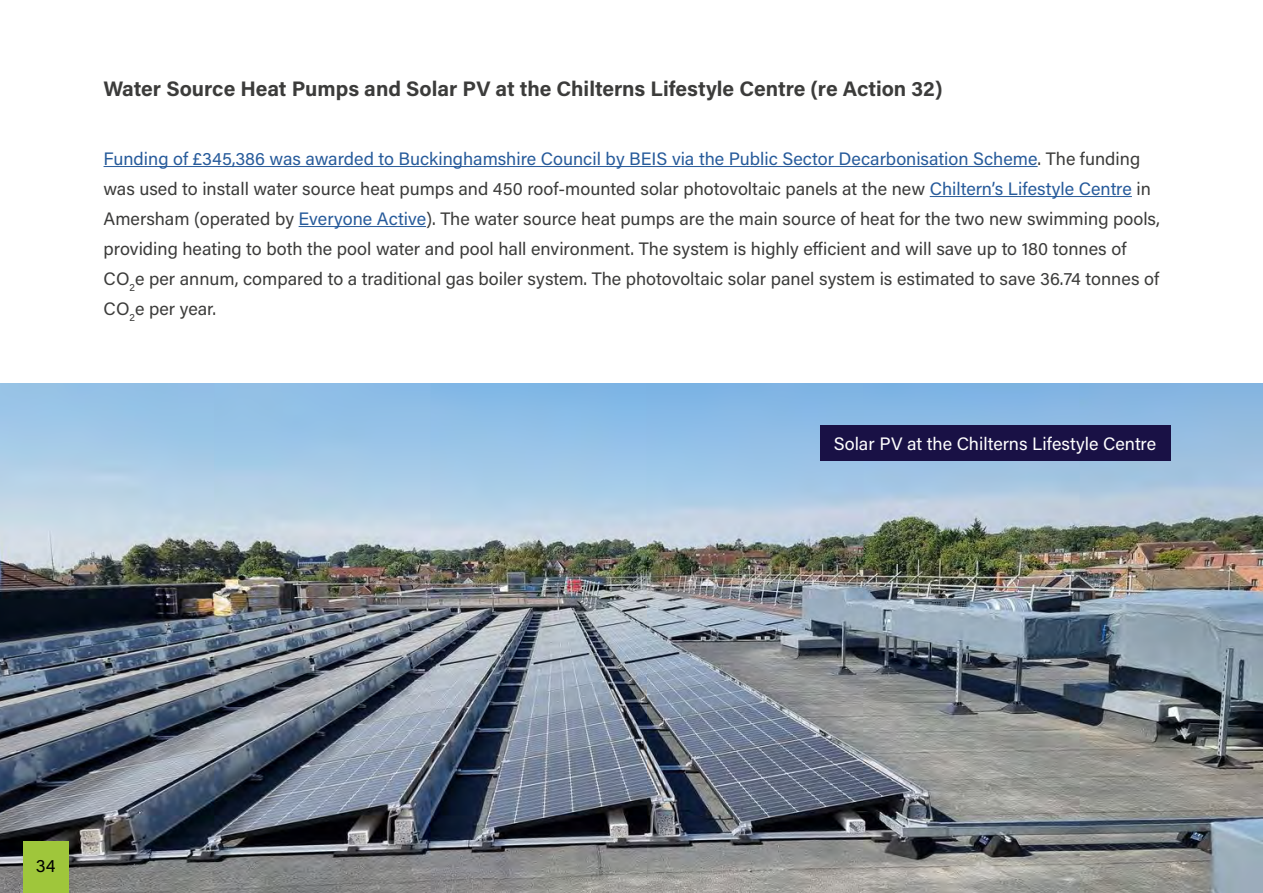
<style>
.page{position:relative;width:1263px;height:893px;background:#fff}
.page>*{position:absolute;margin:0;border:0;box-sizing:border-box;transform-origin:0 0}
.Heading_3{font:700 21px "Acumin Pro";color:#3c3c3b}
.Body_text{font:18px/30px "Acumin Pro";color:#3c3c3b}
.Body_text-2{font:18px "Acumin Pro";color:#fff}
.t1{font:18px "Acumin Pro";color:#000}
.s1{color:#275b9b}
</style>
<div class="page">
<img style="left:0;top:384px;width:1262px;height:509px">
<hr style="left:104px;top:166px;width:934px;height:1px;background:#275b9b">
<hr style="left:930px;top:196px;width:202px;height:1px;background:#275b9b">
<hr style="left:299px;top:226px;width:127px;height:1px;background:#275b9b">
<div style="left:820px;top:425px;width:350px;height:36px;background:#191145"></div>
<hr style="left:1262px;top:0;width:1px;height:893px;background:#2c2d84">
<div style="left:23px;top:842px;width:45px;height:51px;background:#9fc63b"></div>
<p class="Heading_3" style="left:104px;top:74px;width:840px">Water Source Heat Pumps and Solar PV at the Chilterns Lifestyle Centre (re Action 32)</p>
<p class="Body_text" style="left:104px;top:143px;width:1058px"><span class="s1">Funding of £345,386 was awarded to Buckinghamshire Council by BEIS via the Public Sector Decarbonisation Scheme</span>. The funding was used to install water source heat pumps and 450 roof-mounted solar photovoltaic panels at the new <span class="s1">Chiltern’s Lifestyle Centre</span> in Amersham (operated by <span class="s1">Everyone Active</span>). The water source heat pumps are the main source of heat for the two new swimming pools, providing heating to both the pool water and pool hall environment. The system is highly efficient and will save up to 180 tonnes of CO<sub>2</sub>e per annum, compared to a traditional gas boiler system. The photovoltaic solar panel system is estimated to save 36.74 tonnes of CO<sub>2</sub>e per year.</p>
<p class="Body_text-2" style="left:834px;top:431px;width:324px">Solar PV at the Chilterns Lifestyle Centre</p>
<p class="t1" style="left:36px;top:853px;width:21px">34</p>
</div>
